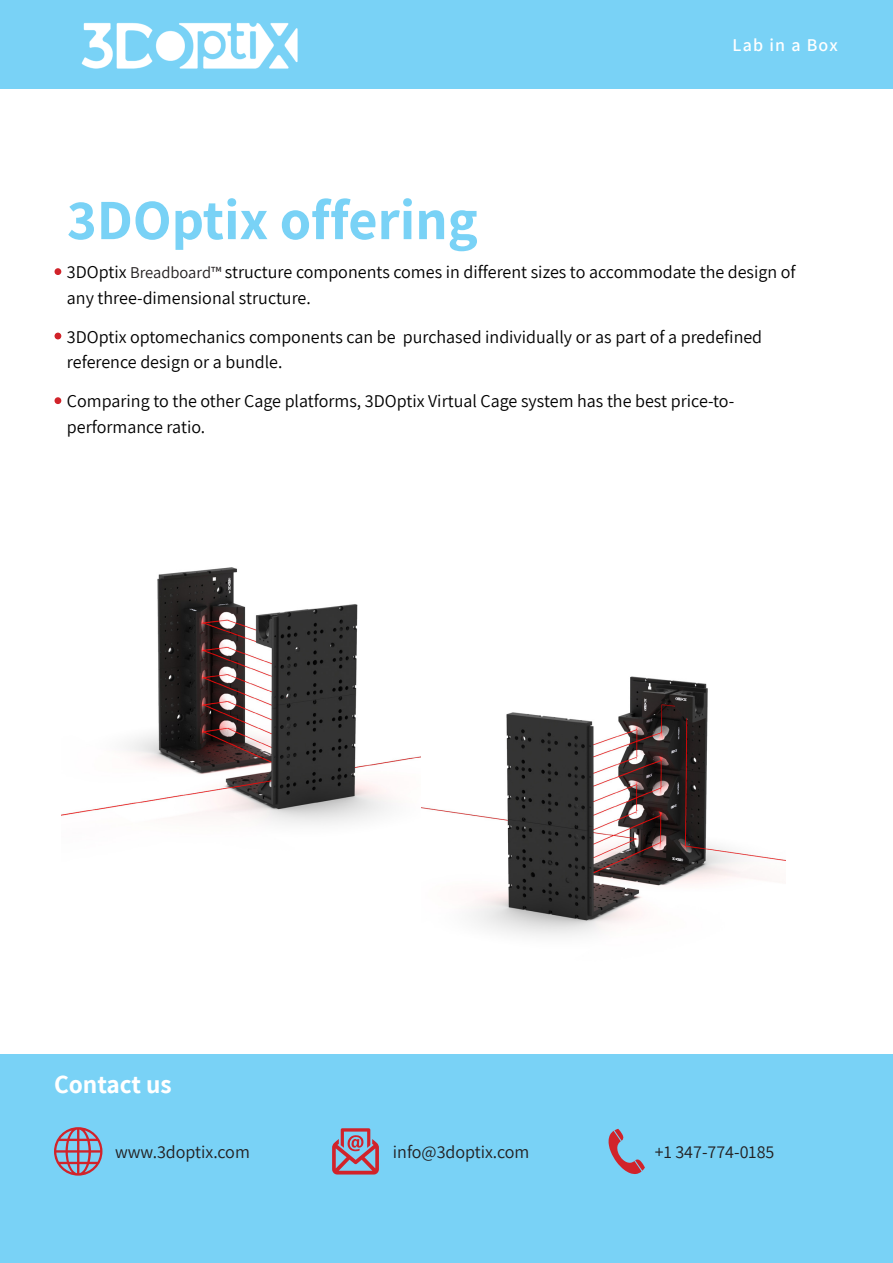
<style>
.page{position:relative;width:893px;height:1263px;background:#fff}
.page>*{position:absolute;margin:0;border:0;box-sizing:border-box;transform-origin:0 0}
.t1{font:700 57px "Assistant";color:#79d2f6}
.t2{font:700 25.5px "Assistant";color:#fff}
.t3{font:18px/25.5px "Assistant";color:#000}
.t4{font:18px "Assistant";color:#231f20}
.t5{font:600 18px "Assistant";letter-spacing:.07em;color:#fff}
.s1{font-size:16.5px;color:#231f20}
</style>
<div class="page">
<div style="left:0;top:0;width:893px;height:89px;background:#79d2f6"></div>
<div style="left:55px;top:268px;width:6px;height:7px;border:2px solid #d1232a;border-radius:50%"></div>
<svg style="left:55px;top:333px;width:6px;height:6px"></svg>
<div style="left:55px;top:397px;width:6px;height:7px;border:2px solid #d1232a;border-radius:50%"></div>
<img style="left:81px;top:23px;width:217px;height:46px">
<div style="left:0;top:1054px;width:893px;height:209px;background:#79d2f6"></div>
<svg style="left:54px;top:1127px;width:48px;height:49px"></svg>
<svg style="left:332px;top:1128px;width:47px;height:46px"></svg>
<svg style="left:608px;top:1129px;width:37px;height:45px"></svg>
<img style="left:421px;top:676px;width:364px;height:260px">
<img style="left:61px;top:567px;width:360px;height:258px">
<p class="t5" style="left:733px;top:33px;width:107px">Lab in a Box</p>
<p class="t1" style="left:67px;top:181px;width:412px">3DOptix offering</p>
<p class="t3" style="left:67px;top:259px;width:730px">3DOptix <span class="s1">Breadboard™</span> structure components comes in different sizes to accommodate the design of any three-dimensional structure.</p>
<p class="t3" style="left:67px;top:323px;width:697px">3DOptix optomechanics components can be purchased individually or as part of a predefined reference design or a bundle.</p>
<p class="t3" style="left:67px;top:388px;width:669px">Comparing to the other Cage platforms 3, DOptix Virtual Cage system has the best price t o- -</p>
<p class="t3" style="left:67px;top:413px;width:140px">performance ratio.</p>
<p class="t2" style="left:54px;top:1067px;width:119px">Contact us</p>
<p class="t4" style="left:115px;top:1139px;width:136px">www.3doptix.com</p>
<p class="t4" style="left:393px;top:1139px;width:138px">info@3doptix.com</p>
<p class="t4" style="left:655px;top:1139px;width:121px">+1 347-774-0185</p>
</div>
